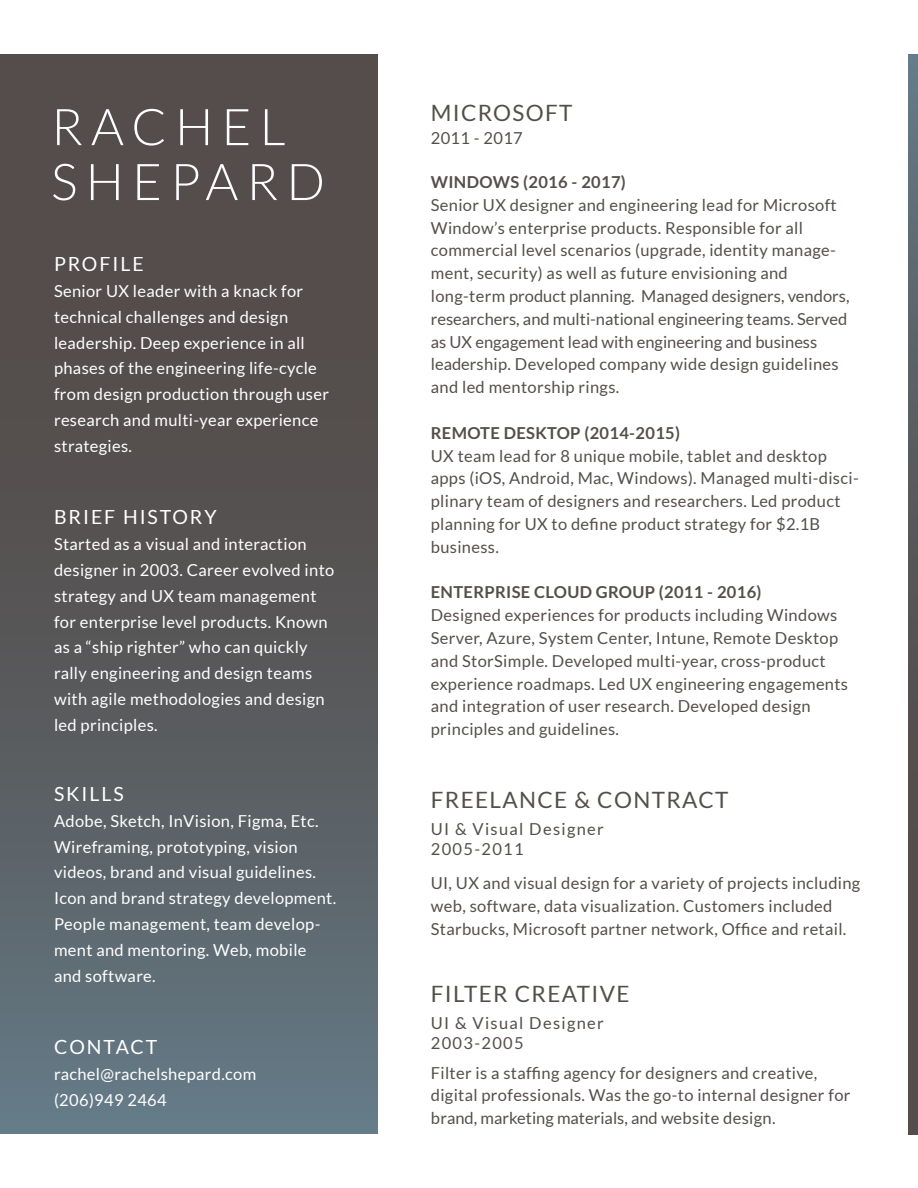
<style>
.page{position:relative;width:918px;height:1188px;background:#fff}
.page>*{position:absolute;margin:0;border:0;box-sizing:border-box;transform-origin:0 0}
.t1{font:300 50.7px/54.9px "Lato";letter-spacing:.16em;color:#fff}
.t2{font:22.5px "Lato";letter-spacing:.06em;color:#544e4c}
.t3{font:19.5px "Lato";letter-spacing:.1em;color:#fff}
.t4{font:16.5px/22.8px "Lato";letter-spacing:.02em;color:#544e4c}
.t5{font:16.5px/25.8px "Lato";letter-spacing:.02em;color:#fff}
.t6{font:700 16.5px "Lato";letter-spacing:.02em;color:#544e4c}
.t7{font:16.5px/19.8px "Lato";letter-spacing:.08em;color:#544e4c}
</style>
<div class="page">
<div style="left:0;top:54px;width:378px;height:1079px;background:linear-gradient(to bottom,#50433d,#61727c)"></div>
<svg style="left:909px;top:54px;width:9px;height:1081px"></svg>
<h1 class="t1" style="left:51px;top:100px;width:275px">RACHEL<br>SHEPARD</h1>
<p class="t3" style="left:54px;top:253px;width:91px">PROFILE</p>
<p class="t5" style="left:54px;top:278px;width:277px">Senior UX leader with a knack for technical challenges and design leadership. Deep experience in all phases of the engineering life-cycle from design production through user research and multi-year experience strategies.</p>
<p class="t3" style="left:54px;top:506px;width:164px">BRIEF HISTORY</p>
<p class="t5" style="left:54px;top:531px;width:282px">Started as a visual and interaction designer in 2003. Career evolved into strategy and UX team management for enterprise level products. Known as a “ship righter” who can quickly rally engineering and design teams with agile methodologies and design led principles.</p>
<p class="t3" style="left:54px;top:783px;width:71px">SKILLS</p>
<p class="t5" style="left:54px;top:808px;width:284px">Adobe, Sketch, InVision, Figma, Etc.<br>Wireframing, prototyping, vision videos, brand and visual guidelines.<br>Icon and brand strategy development.<br>People management, team develop&shy;ment and mentoring. Web, mobile and software.</p>
<p class="t3" style="left:54px;top:1036px;width:105px">CONTACT</p>
<p class="t5" style="left:54px;top:1061px;width:204px">rachel@rachelshepard.com (206)949 2464</p>
<h2 class="t2" style="left:431px;top:101px;width:143px">MICROSOFT</h2>
<p class="t4" style="left:431px;top:126px;width:93px">2011 - 2017</p>
<p class="t6" style="left:431px;top:172px;width:197px">WINDOWS (2016 - 2017)</p>
<p class="t4" style="left:431px;top:193px;width:420px">Senior UX designer and engineering lead for Microsoft Window’s enterprise products. Responsible for all commercial level scenarios (upgrade, identity manage&shy;ment, security) as well as future envisioning and long-term product planning. Managed designers, vendors, researchers, and multi-national engineering teams. Served as UX engagement lead with engineering and business leadership. Developed company wide design guidelines and led mentorship rings.</p>
<p class="t6" style="left:431px;top:423px;width:251px">REMOTE DESKTOP (2014-2015)</p>
<p class="t4" style="left:431px;top:444px;width:429px">UX team lead for 8 unique mobile, tablet and desktop apps (iOS, Android, Mac, Windows). Managed multi-disci&shy;plinary team of designers and researchers. Led product planning for UX to define product strategy for $2.1B business.</p>
<p class="t6" style="left:431px;top:583px;width:332px">ENTERPRISE CLOUD GROUP (2011 - 2016)</p>
<p class="t4" style="left:431px;top:604px;width:419px">Designed experiences for products including Windows Server, Azure, System Center, Intune, Remote Desktop and StorSimple. Developed multi-year, cross-product experience roadmaps. Led UX engineering engagements and integration of user research. Developed design principles and guidelines.</p>
<h2 class="t2" style="left:431px;top:787px;width:299px">FREELANCE &amp; CONTRACT</h2>
<p class="t7" style="left:431px;top:819px;width:175px">UI &amp; Visual Designer<br>2005-2011</p>
<p class="t4" style="left:431px;top:872px;width:431px">UI, UX and visual design for a variety of projects including web, software, data visualization. Customers included<br>Starbucks, Microsoft partner network, Office and retail.</p>
<h2 class="t2" style="left:431px;top:982px;width:200px">FILTER CREATIVE</h2>
<p class="t7" style="left:431px;top:1013px;width:175px">UI &amp; Visual Designer<br>2003-2005</p>
<p class="t4" style="left:431px;top:1061px;width:421px">Filter is a staffing agency for designers and creative, digital professionals. Was the go-to internal designer for brand, marketing materials, and website design.</p>
</div>
